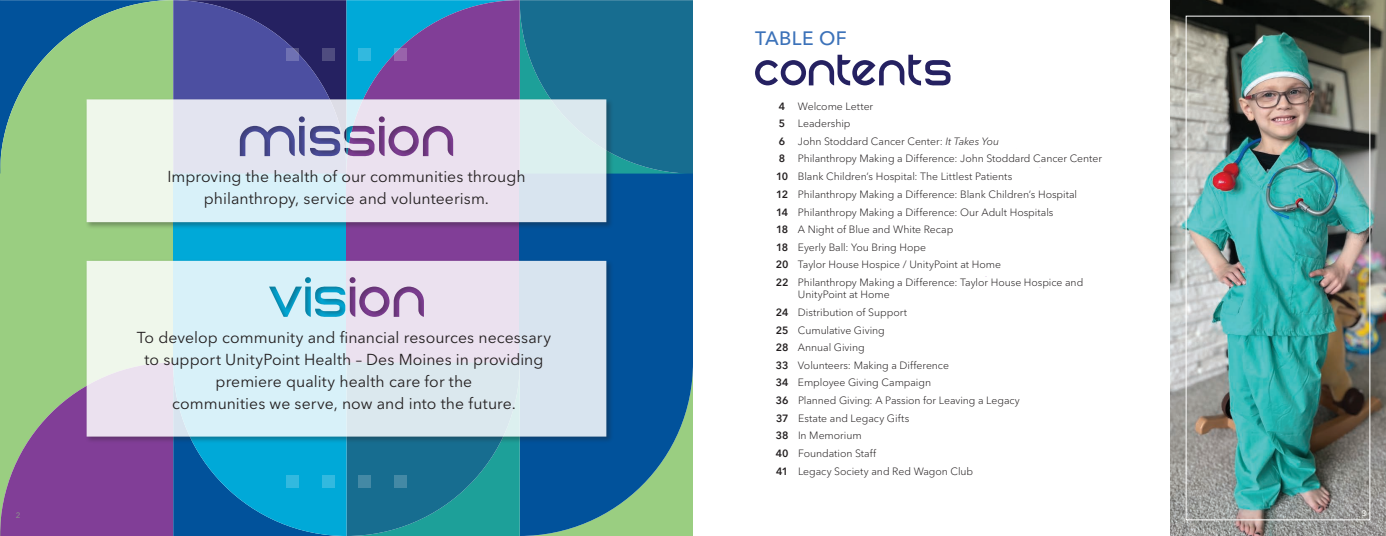
<style>
.page{position:relative;width:1386px;height:536px;background:#fff}
.page>*{position:absolute;margin:0;border:0;box-sizing:border-box;transform-origin:0 0}
.t1{font:500 19.25px "Avenir Next LT Pro";letter-spacing:.015em;color:#3c72b9}
.t2{font:15.75px/21.9px "Avenir Next LT Pro";letter-spacing:.005em;color:#231f20;text-align:center}
.t3{font:300 10.5px/17.7px "Avenir Next LT Pro";letter-spacing:-.005em;color:#231f20}
.t4{font:500 7.88px "Avenir Next LT Pro";color:#8b8a8d}
.t5{font:500 7.88px "Avenir Next LT Pro";color:#fff}
.s1{font-weight:600}
.s2{font-style:italic}
</style>
<div class="page">
<div style="left:0;top:173px;width:173px;height:189px;background:#9ace81"></div>
<div style="left:173px;top:173px;width:173px;height:189px;background:#00a9d8"></div>
<div style="left:346px;top:173px;width:174px;height:189px;background:#813e97"></div>
<div style="left:520px;top:173px;width:173px;height:189px;background:#01529b"></div>
<svg style="left:520px;top:362px;width:173px;height:174px;background:#2d7593"></svg>
<svg style="left:346px;top:443px;width:174px;height:93px;background:#1a8094"></svg>
<svg style="left:0;top:362px;width:173px;height:174px;background:#876391"></svg>
<svg style="left:0;top:0;width:173px;height:173px;background:#6fab88"></svg>
<svg style="left:520px;top:0;width:173px;height:173px;background:#177090"></svg>
<svg style="left:173px;top:0;width:173px;height:98px;background:#3f3f8b"></svg>
<svg style="left:346px;top:0;width:174px;height:98px;background:#5464ae"></svg>
<img style="left:1170px;top:0;width:216px;height:536px">
<img style="left:1185px;top:15px;width:186px;height:505px">
<svg style="left:173px;top:443px;width:173px;height:93px;background:#0188c1"></svg>
<div style="left:286px;top:474px;width:13px;height:13px;background:#32b9df"></div>
<div style="left:322px;top:474px;width:13px;height:13px;background:#32b9df"></div>
<div style="left:358px;top:474px;width:13px;height:13px;background:#4489a5"></div>
<div style="left:394px;top:474px;width:13px;height:13px;background:#4489a5"></div>
<svg style="left:286px;top:48px;width:13px;height:13px"></svg>
<div style="left:322px;top:48px;width:13px;height:13px;background:#4f4c7f"></div>
<div style="left:358px;top:48px;width:13px;height:13px;background:#32b9df"></div>
<svg style="left:394px;top:48px;width:13px;height:13px"></svg>
<svg style="left:755px;top:55px;width:196px;height:31px"></svg>
<div style="left:85px;top:98px;width:529px;height:131px;background:#231f20;opacity:.41"></div>
<svg style="left:87px;top:99px;width:519px;height:123px;background:#dde1ea"></svg>
<div style="left:85px;top:259px;width:529px;height:184px;background:#231f20;opacity:.41"></div>
<svg style="left:87px;top:261px;width:519px;height:175px;background:#dbe7ef"></svg>
<h2 class="t2" style="left:167px;top:165px;width:360px">Improving the health of our communities through philanthropy, service and volunteerism.</h2>
<h2 class="t2" style="left:137px;top:327px;width:416px">To develop community and financial resources necessary to support UnityPoint Health – Des Moines in providing premiere quality health care for the<br>communities we serve, now and into the future.</h2>
<h1 class="t1" style="left:755px;top:27px;width:93px">TABLE OF</h1>
<p class="t3" style="left:776px;top:97px;width:328px"><span class="s1">4</span> Welcome Letter<br><span class="s1">5</span> Leadership<br><span class="s1">6</span> John Stoddard Cancer Center: <span class="s2">It Takes You<br></span><span class="s1">8</span> Philanthropy Making a Difference: John Stoddard Cancer Center <span class="s1">10</span> Blank Children’s Hospital: The Littlest Patients<br><span class="s1">12</span> Philanthropy Making a Difference: Blank Children’s Hospital<br><span class="s1">14</span> Philanthropy Making a Difference: Our Adult Hospitals<br><span class="s1">18</span> A Night of Blue and White Recap<br><span class="s1">18</span> Eyerly Ball: You Bring Hope<br><span class="s1">20</span> Taylor House Hospice / UnityPoint at Home<br><span class="s1">22</span> Philanthropy Making a Difference: Taylor House Hospice and</p>
<p class="t3" style="left:776px;top:286px;width:246px;text-indent:22px">UnityPoint at Home<br><span class="s1">24</span> Distribution of Support<br><span class="s1">25</span> Cumulative Giving<br><span class="s1">28</span> Annual Giving<br><span class="s1">33</span> Volunteers: Making a Difference<br><span class="s1">34</span> Employee Giving Campaign<br><span class="s1">36</span> Planned Giving: A Passion for Leaving a Legacy<br><span class="s1">37</span> Estate and Legacy Gifts<br><span class="s1">38</span> In Memorium<br><span class="s1">40</span> Foundation Staff<br><span class="s1">41</span> Legacy Society and Red Wagon Club</p>
<p class="t4" style="left:16px;top:510px;width:6px">2</p>
<p class="t5" style="left:1362px;top:508px;width:6px">3</p>
</div>
